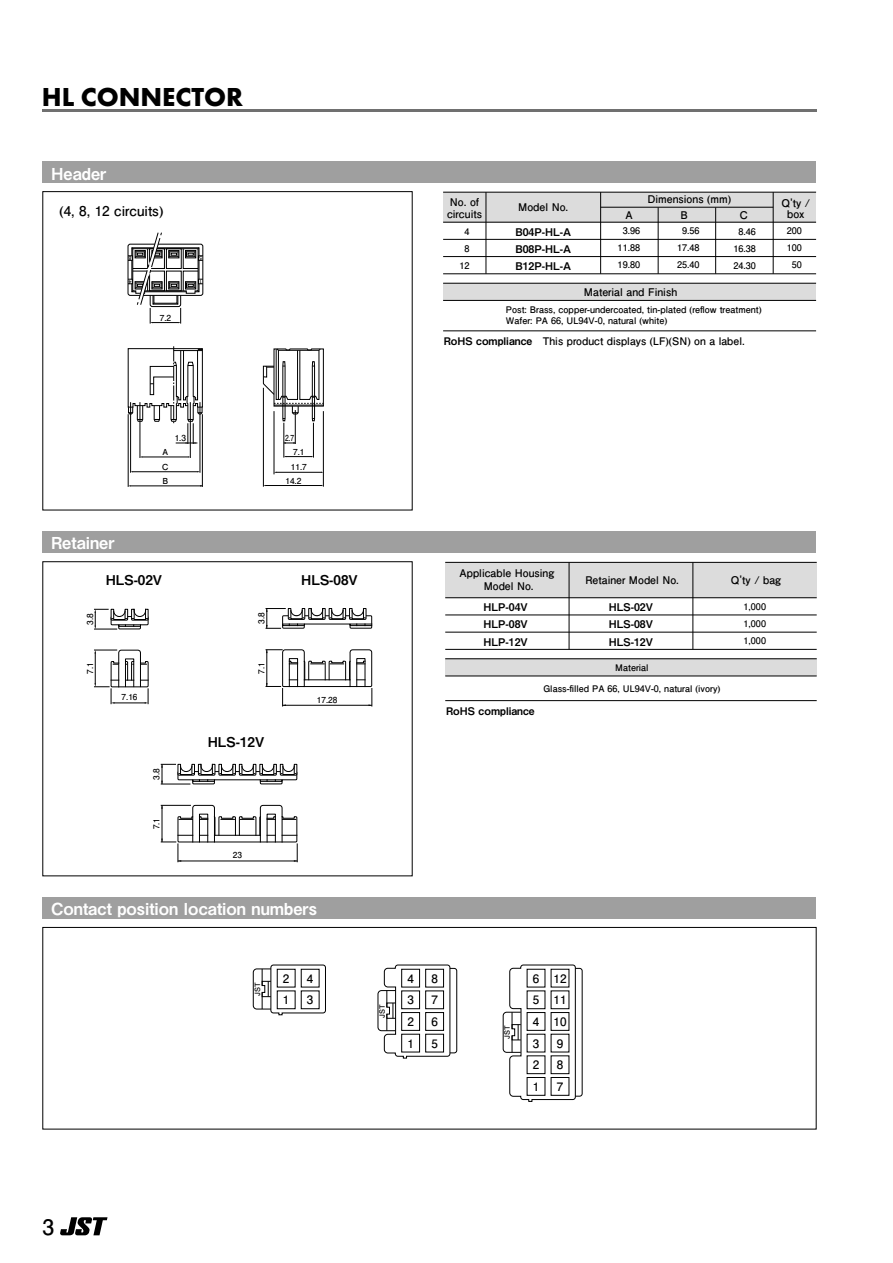
<style>
.page{position:relative;width:893px;height:1263px;background:#fff}
.page>*{position:absolute;margin:0;border:0;box-sizing:border-box;transform-origin:0 0}
.t1{font:700 27px "Futura PT";color:#000}
.t2{font:700 21.3px "Futo Go B101 Pr 6 N";color:#000}
.t3{font:16.5px "Midashi Go Pr 6 N MB31";color:#fff}
.t4{font:13.5px "Midashi Go Pr 6 N MB31";color:#000}
.t5{font:700 13.5px "Futo Go B101 Pr 6 N";color:#000}
.t6{font:700 11.55px/21.6px "Futo Go B101 Pr 6 N";color:#000;text-align:justify}
.t7{font:700 10.65px/12.8px "Futo Go B101 Pr 6 N";color:#000;text-align:center}
.t8{font:10.65px/17.1px "Midashi Go Pr 6 N MB31";color:#000;text-align:justify}
.t9{font:700 10.5px "Futo Go B101 Pr 6 N";color:#000}
.t10{font:10.5px "Midashi Go Pr 6 N MB31";color:#000}
.t11{font:700 9.15px/17.1px "Futo Go B101 Pr 6 N";color:#000;text-align:center}
.t12{font:700 8.25px "Futo Go B101 Pr 6 N";color:#000}
.t13{font:700 8.25px/14.1px "Futo Go B101 Pr 6 N";color:#000;scale:.8 1}
.t14{font:700 7.35px "Futo Go B101 Pr 6 N";color:#000}
.t15{font:700 5.4px "Futo Go B101 Pr 6 N";color:#000}
.s1{font-family:"Midashi Go Pr 6 N MB31";font-weight:400}
</style>
<div class="page">
<div style="left:43px;top:162px;width:773px;height:21px;background:#9f9f9f"></div>
<svg style="left:60px;top:1217px;width:48px;height:18px"></svg>
<hr style="left:42px;top:109px;width:774px;height:3px;background:#707070">
<svg style="left:42px;top:561px;width:371px;height:315px"></svg>
<svg style="left:68px;top:596px;width:111px;height:119px"></svg>
<svg style="left:241px;top:599px;width:153px;height:119px"></svg>
<div style="left:291px;top:610px;width:11px;height:9px;border:1px solid #000"></div>
<div style="left:311px;top:608px;width:12px;height:11px;border:1px solid #000"></div>
<div style="left:331px;top:610px;width:12px;height:9px;border:1px solid #000"></div>
<div style="left:352px;top:610px;width:12px;height:9px;border:1px solid #000"></div>
<svg style="left:151px;top:759px;width:164px;height:106px"></svg>
<svg style="left:445px;top:561px;width:372px;height:141px"></svg>
<div style="left:445px;top:562px;width:372px;height:36px;background:#dcdcdc"></div>
<hr style="left:445px;top:597px;width:372px;height:1px;background:#000">
<hr style="left:445px;top:615px;width:372px;height:1px;background:#000">
<hr style="left:445px;top:632px;width:372px;height:1px;background:#000">
<hr style="left:445px;top:562px;width:372px;height:1px;background:#000">
<hr style="left:445px;top:649px;width:372px;height:1px;background:#000">
<hr style="left:569px;top:562px;width:1px;height:87px;background:#000">
<hr style="left:693px;top:562px;width:1px;height:87px;background:#000">
<div style="left:445px;top:659px;width:372px;height:17px;background:#dcdcdc"></div>
<hr style="left:445px;top:658px;width:372px;height:1px;background:#000">
<hr style="left:445px;top:700px;width:372px;height:1px;background:#000">
<hr style="left:445px;top:676px;width:372px;height:1px;background:#000">
<svg style="left:377px;top:964px;width:80px;height:95px"></svg>
<div style="left:401px;top:969px;width:19px;height:18px;border:1px solid #000"></div>
<div style="left:425px;top:969px;width:19px;height:18px;border:1px solid #000"></div>
<div style="left:401px;top:990px;width:19px;height:19px;border:1px solid #000"></div>
<div style="left:425px;top:990px;width:19px;height:19px;border:1px solid #000"></div>
<div style="left:401px;top:1012px;width:19px;height:19px;border:1px solid #000"></div>
<div style="left:425px;top:1012px;width:19px;height:19px;border:1px solid #000"></div>
<div style="left:401px;top:1034px;width:19px;height:18px;border:1px solid #000"></div>
<div style="left:425px;top:1034px;width:19px;height:18px;border:1px solid #000"></div>
<svg style="left:503px;top:964px;width:80px;height:138px"></svg>
<svg style="left:253px;top:964px;width:73px;height:51px"></svg>
<div style="left:43px;top:927px;width:773px;height:202px;border:1px solid #000"></div>
<div style="left:43px;top:897px;width:773px;height:22px;background:#9f9f9f"></div>
<div style="left:43px;top:531px;width:773px;height:21px;background:#9f9f9f"></div>
<svg style="left:42px;top:191px;width:371px;height:320px"></svg>
<svg style="left:443px;top:191px;width:374px;height:141px"></svg>
<div style="left:443px;top:283px;width:373px;height:17px;background:#dcdcdc"></div>
<div style="left:443px;top:192px;width:373px;height:30px;background:#dcdcdc"></div>
<hr style="left:486px;top:192px;width:1px;height:82px;background:#000">
<hr style="left:601px;top:207px;width:172px;height:1px;background:#000">
<hr style="left:443px;top:222px;width:373px;height:1px;background:#000">
<hr style="left:443px;top:239px;width:373px;height:1px;background:#000">
<hr style="left:443px;top:256px;width:373px;height:1px;background:#000">
<hr style="left:715px;top:207px;width:1px;height:67px;background:#000">
<hr style="left:773px;top:192px;width:1px;height:82px;background:#000">
<hr style="left:443px;top:283px;width:373px;height:1px;background:#000">
<hr style="left:443px;top:330px;width:373px;height:1px;background:#000">
<hr style="left:443px;top:300px;width:373px;height:1px;background:#000">
<hr style="left:443px;top:192px;width:373px;height:1px;background:#000">
<hr style="left:443px;top:273px;width:373px;height:1px;background:#000">
<hr style="left:600px;top:192px;width:1px;height:82px;background:#000">
<hr style="left:658px;top:207px;width:1px;height:67px;background:#000">
<h1 class="t1" style="left:42px;top:80px;width:203px">HL CONNECTOR</h1>
<h3 class="t3" style="left:51px;top:160px;width:57px">Header</h3>
<h3 class="t5" style="left:60px;top:200px;width:105px">(4, 8, 12 circuits)</h3>
<p class="t15" style="left:132px;top:263px;width:5px;rotate:-180deg">8</p>
<p class="t15" style="left:132px;top:286px;width:5px;rotate:-180deg">4</p>
<p class="t12" style="left:160px;top:311px;width:13px">7.2</p>
<p class="t15" style="left:202px;top:263px;width:5px;rotate:-180deg">5</p>
<p class="t15" style="left:202px;top:286px;width:5px;rotate:-180deg">1</p>
<p class="t7" style="left:447px;top:195px;width:37px;line-height:12.1px;text-align:left">No. of circuits</p>
<p class="t7" style="left:647px;top:192px;width:85px">Dimensions (mm)</p>
<p class="t7" style="left:781px;top:197px;width:30px;line-height:10.6px">Q'ty / box</p>
<p class="t7" style="left:518px;top:200px;width:52px">Model No.</p>
<p class="t7" style="left:681px;top:208px;width:9px">B</p>
<p class="t7" style="left:740px;top:208px;width:10px">C</p>
<p class="t7" style="left:625px;top:208px;width:9px">A</p>
<p class="t11" style="left:618px;top:222px;width:24px">3.96<br>11.88<br>19.80</p>
<p class="t11" style="left:459px;top:223px;width:12px">4<br>8<br>12</p>
<p class="t8" style="left:515px;top:223px;width:57px">B04P-HL-A B08P-HL-A B12P-HL-A</p>
<p class="t11" style="left:677px;top:222px;width:24px">9.56<br>17.48<br>25.40</p>
<p class="t11" style="left:733px;top:223px;width:24px">8.46<br>16.38<br>24.30</p>
<p class="t11" style="left:787px;top:222px;width:17px">200<br>100<br>50</p>
<p class="t7" style="left:584px;top:285px;width:95px">Material and Finish</p>
<p class="t11" style="left:506px;top:304px;width:257px;line-height:10.6px;text-align:left">Post: Brass, copper-undercoated, tin-plated (reflow treatment)<br>Wafer: PA 66, UL94V-0, natural (white)</p>
<p class="t9" style="left:444px;top:332px;width:303px"><span class="s1">RoHS compliance</span> This product displays (LF)(SN) on a label.</p>
<h3 class="t3" style="left:51px;top:529px;width:65px">Retainer</h3>
<p class="t12" style="left:175px;top:431px;width:13px">1.3</p>
<p class="t12" style="left:162px;top:445px;width:7px">A</p>
<p class="t12" style="left:162px;top:474px;width:7px">B</p>
<p class="t12" style="left:162px;top:460px;width:8px">C</p>
<p class="t13" style="left:293px;top:430px;width:16px;text-indent:-8px">2.7<br>7.1</p>
<p class="t12" style="left:291px;top:461px;width:17px">11.7</p>
<p class="t12" style="left:285px;top:474px;width:17px">14.2</p>
<p class="t12" style="left:83px;top:625px;width:13px;rotate:-90deg">3.8</p>
<h3 class="t4" style="left:106px;top:569px;width:58px">HLS-02V</h3>
<h3 class="t4" style="left:301px;top:569px;width:58px">HLS-08V</h3>
<p class="t12" style="left:255px;top:624px;width:13px;rotate:-90deg">3.8</p>
<p class="t12" style="left:83px;top:674px;width:13px;rotate:-90deg">7.1</p>
<p class="t12" style="left:122px;top:691px;width:17px">7.16</p>
<p class="t12" style="left:150px;top:780px;width:13px;rotate:-90deg">3.8</p>
<p class="t12" style="left:255px;top:674px;width:13px;rotate:-90deg">7.1</p>
<h3 class="t4" style="left:208px;top:731px;width:58px">HLS-12V</h3>
<p class="t12" style="left:317px;top:693px;width:22px">17.28</p>
<p class="t12" style="left:150px;top:829px;width:13px;rotate:-90deg">7.1</p>
<p class="t12" style="left:233px;top:849px;width:11px">23</p>
<h3 class="t3" style="left:51px;top:896px;width:267px">Contact position location numbers</h3>
<p class="t14" style="left:251px;top:996px;width:15px;rotate:-90deg">JST</p>
<p class="t6" style="left:283px;top:967px;width:8px">2</p>
<p class="t6" style="left:307px;top:967px;width:8px">4</p>
<p class="t6" style="left:283px;top:989px;width:8px">1</p>
<p class="t6" style="left:307px;top:989px;width:8px">3</p>
<p class="t14" style="left:376px;top:1018px;width:15px;rotate:-90deg">JST</p>
<p class="t7" style="left:460px;top:567px;width:96px">Applicable Housing<br>Model No.</p>
<p class="t7" style="left:585px;top:573px;width:95px">Retainer Model No.</p>
<p class="t7" style="left:731px;top:573px;width:52px">Q'ty / bag</p>
<p class="t8" style="left:484px;top:598px;width:46px">HLP-04V HLP-08V HLP-12V</p>
<p class="t11" style="left:744px;top:597px;width:24px;text-align:justify">1,000<br>1,000<br>1,000</p>
<p class="t8" style="left:609px;top:598px;width:46px">HLS-02V HLS-08V HLS-12V</p>
<p class="t11" style="left:615px;top:658px;width:35px">Material</p>
<p class="t10" style="left:446px;top:702px;width:90px">RoHS compliance</p>
<p class="t11" style="left:543px;top:679px;width:178px">Glass-filled PA 66, UL94V-0, natural (ivory)</p>
<p class="t6" style="left:407px;top:967px;width:8px">4</p>
<p class="t6" style="left:431px;top:967px;width:8px">8</p>
<p class="t6" style="left:407px;top:989px;width:8px">3</p>
<p class="t6" style="left:431px;top:989px;width:8px">7</p>
<p class="t6" style="left:407px;top:1010px;width:8px">2</p>
<p class="t6" style="left:431px;top:1010px;width:8px">6</p>
<p class="t6" style="left:407px;top:1032px;width:8px">1</p>
<p class="t6" style="left:431px;top:1032px;width:8px">5</p>
<p class="t14" style="left:501px;top:1039px;width:15px;rotate:-90deg">JST</p>
<p class="t6" style="left:533px;top:967px;width:35px">6 12<br>5 11<br>4 10</p>
<p class="t6" style="left:533px;top:1032px;width:8px">3</p>
<p class="t6" style="left:557px;top:1032px;width:8px">9</p>
<p class="t6" style="left:533px;top:1054px;width:8px">2</p>
<p class="t6" style="left:557px;top:1054px;width:8px">8</p>
<p class="t6" style="left:533px;top:1075px;width:8px">1</p>
<p class="t6" style="left:557px;top:1075px;width:8px">7</p>
<h2 class="t2" style="left:43px;top:1210px;width:13px">3</h2>
</div>
